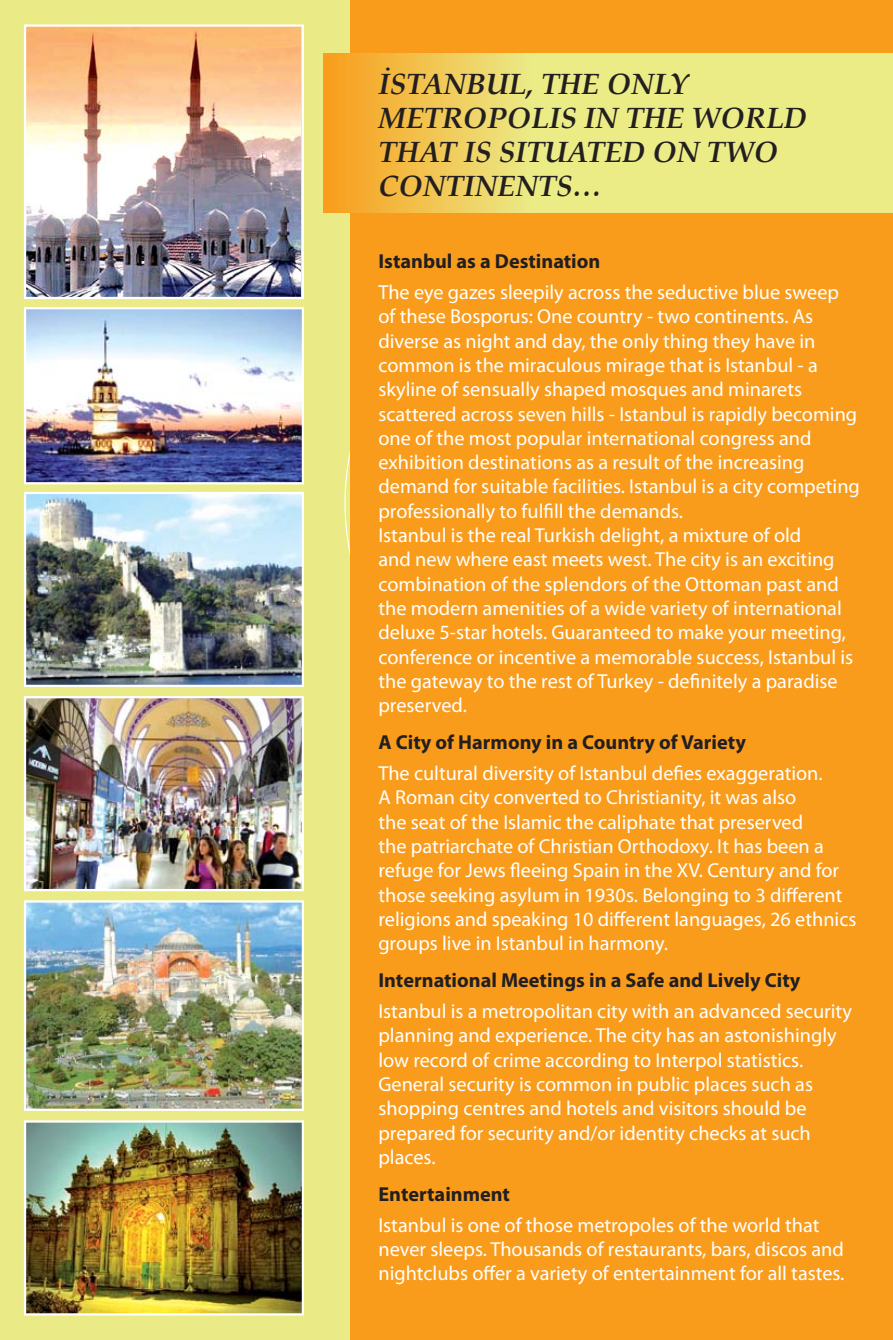
<style>
.page{position:relative;width:893px;height:1340px;background:#fff}
.page>*{position:absolute;margin:0;border:0;box-sizing:border-box;transform-origin:0 0}
.t1{font:italic 700 29.25px/33.8px "Palatino";color:#231f20}
.t2{font:20.25px/24.3px "Myriad Pro";color:#fff}
.t3{font:700 20.25px "Myriad Pro";color:#231f20}
</style>
<div class="page">
<div style="left:0;top:0;width:893px;height:1339px;background:#eaeb86"></div>
<div style="left:351px;top:0;width:542px;height:1339px;background:#f99c1c"></div>
<svg style="left:323px;top:54px;width:570px;height:158px;background:#eddd72"></svg>
<img style="left:24px;top:24px;width:280px;height:275px">
<img style="left:24px;top:307px;width:280px;height:177px">
<img style="left:24px;top:492px;width:280px;height:195px">
<img style="left:24px;top:696px;width:280px;height:195px">
<img style="left:24px;top:900px;width:280px;height:210px">
<img style="left:24px;top:1120px;width:280px;height:195px">
<h1 class="t1" style="left:378px;top:69px;width:430px">İSTANBUL, THE ONLY<br>METROPOLIS IN THE WORLD<br>THAT IS SITUATED ON TWO<br>CONTINENTS…</h1>
<p class="t3" style="left:378px;top:254px;width:223px">Istanbul as a Destination</p>
<p class="t2" style="left:378px;top:282px;width:483px">The eye gazes sleepily across the seductive blue sweep of these Bosporus: One country - two continents. As diverse as night and day, the only thing they have in common is the miraculous mirage that is Istanbul - a skyline of sensually shaped mosques and minarets scattered across seven hills - Istanbul is rapidly becoming one of the most popular international congress and exhibition destinations as a result of the increasing demand for suitable facilities. Istanbul is a city competing professionally to fulfill the demands.<br>Istanbul is the real Turkish delight, a mixture of old<br>and new where east meets west. The city is an exciting combination of the splendors of the Ottoman past and the modern amenities of a wide variety of international deluxe 5-star hotels. Guaranteed to make your meeting, conference or incentive a memorable success, Istanbul is the gateway to the rest of Turkey - definitely a paradise preserved.</p>
<p class="t3" style="left:378px;top:735px;width:369px">A City of Harmony in a Country of Variety</p>
<p class="t2" style="left:378px;top:763px;width:479px">The cultural diversity of Istanbul defies exaggeration.<br>A Roman city converted to Christianity, it was also<br>the seat of the Islamic the caliphate that preserved<br>the patriarchate of Christian Orthodoxy. It has been a refuge for Jews fleeing Spain in the XV. Century and for those seeking asylum in 1930s. Belonging to 3 different religions and speaking 10 different languages, 26 ethnics groups live in Istanbul in harmony.</p>
<p class="t3" style="left:378px;top:972px;width:423px">International Meetings in a Safe and Lively City</p>
<p class="t2" style="left:378px;top:1001px;width:475px">Istanbul is a metropolitan city with an advanced security planning and experience. The city has an astonishingly low record of crime according to Interpol statistics.<br>General security is common in public places such as shopping centres and hotels and visitors should be prepared for security and/or identity checks at such places.</p>
<p class="t3" style="left:378px;top:1186px;width:133px">Entertainment</p>
<p class="t2" style="left:378px;top:1214px;width:467px">Istanbul is one of those metropoles of the world that never sleeps. Thousands of restaurants, bars, discos and nightclubs offer a variety of entertainment for all tastes.</p>
</div>
